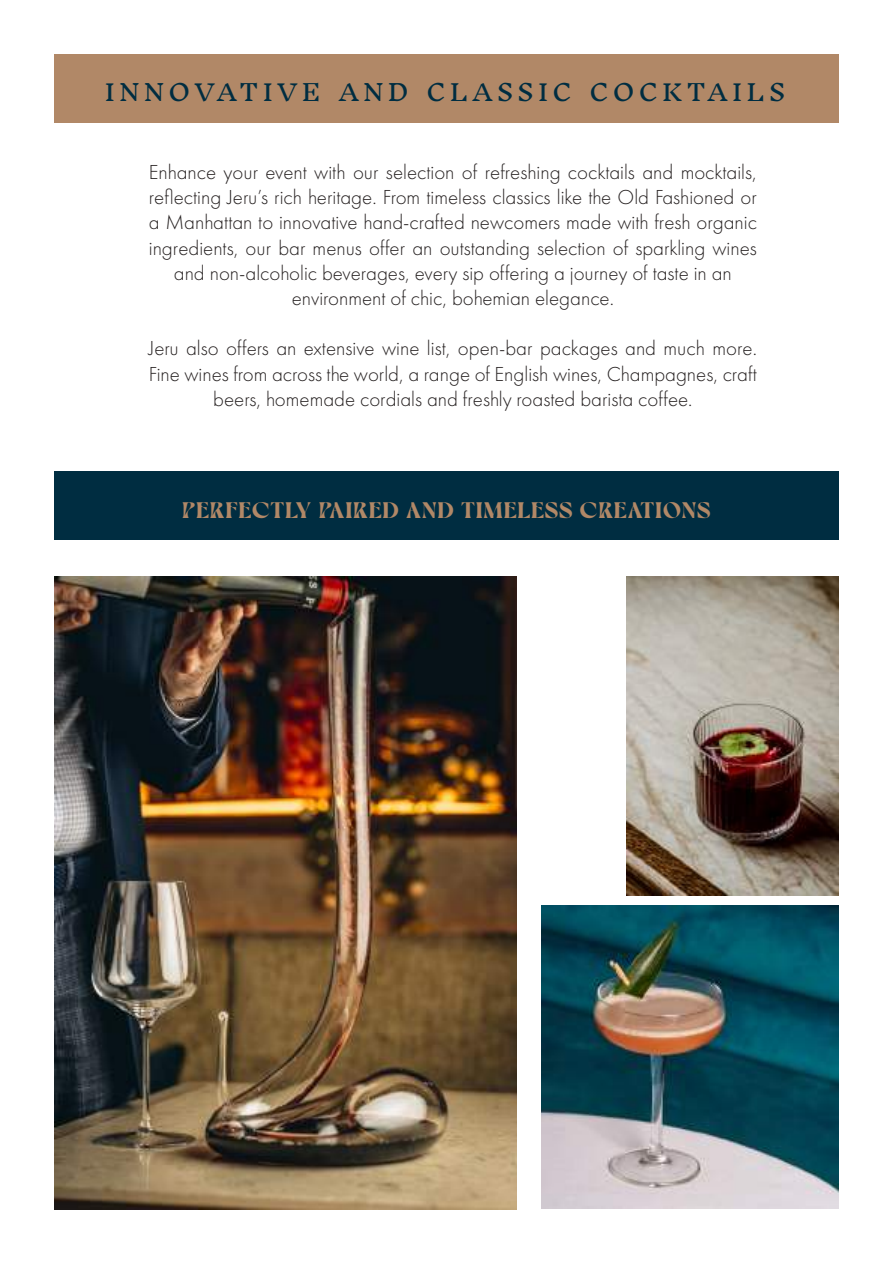
<style>
.page{position:relative;width:893px;height:1263px;background:#fff}
.page>*{position:absolute;margin:0;border:0;box-sizing:border-box;transform-origin:0 0}
.t1{font:700 22.5px "Dahlia";letter-spacing:.06em;color:#b18867;scale:1.04 1}
.t2{font:22.5px "Inknut Antiqua";letter-spacing:.18em;color:#002d41;scale:1.04 1}
.t3{font:300 21px/25.2px "Futura PT";color:#241f1f;text-align:center}
</style>
<div class="page">
<div style="left:54px;top:54px;width:785px;height:68px;background:#b18867"></div>
<img style="left:626px;top:577px;width:213px;height:319px">
<img style="left:541px;top:906px;width:298px;height:303px">
<img style="left:54px;top:577px;width:463px;height:632px">
<div style="left:54px;top:471px;width:785px;height:68px;background:#002d41"></div>
<p class="t2" style="left:105px;top:80px;width:656px">INNOVATIVE AND CLASSIC COCKTAILS</p>
<p class="t3" style="left:149px;top:160px;width:610px">Enhance your event with our selection of refreshing cocktails and mocktails, reflecting Jeru’s rich heritage. From timeless classics like the Old Fashioned or a Manhattan to innovative hand-crafted newcomers made with fresh organic ingredients, our bar menus offer an outstanding selection of sparkling wines and non-alcoholic beverages, every sip offering a journey of taste in an environment of chic, bohemian elegance.</p>
<p class="t3" style="left:149px;top:336px;width:610px">Jeru also offers an extensive wine list, open-bar packages and much more.<br>Fine wines from across the world, a range of English wines, Champagnes, craft beers, homemade cordials and freshly roasted barista coffee.</p>
<p class="t1" style="left:183px;top:495px;width:509px">PERFECTLY PAIRED AND TIMELESS CREATIONS</p>
</div>
